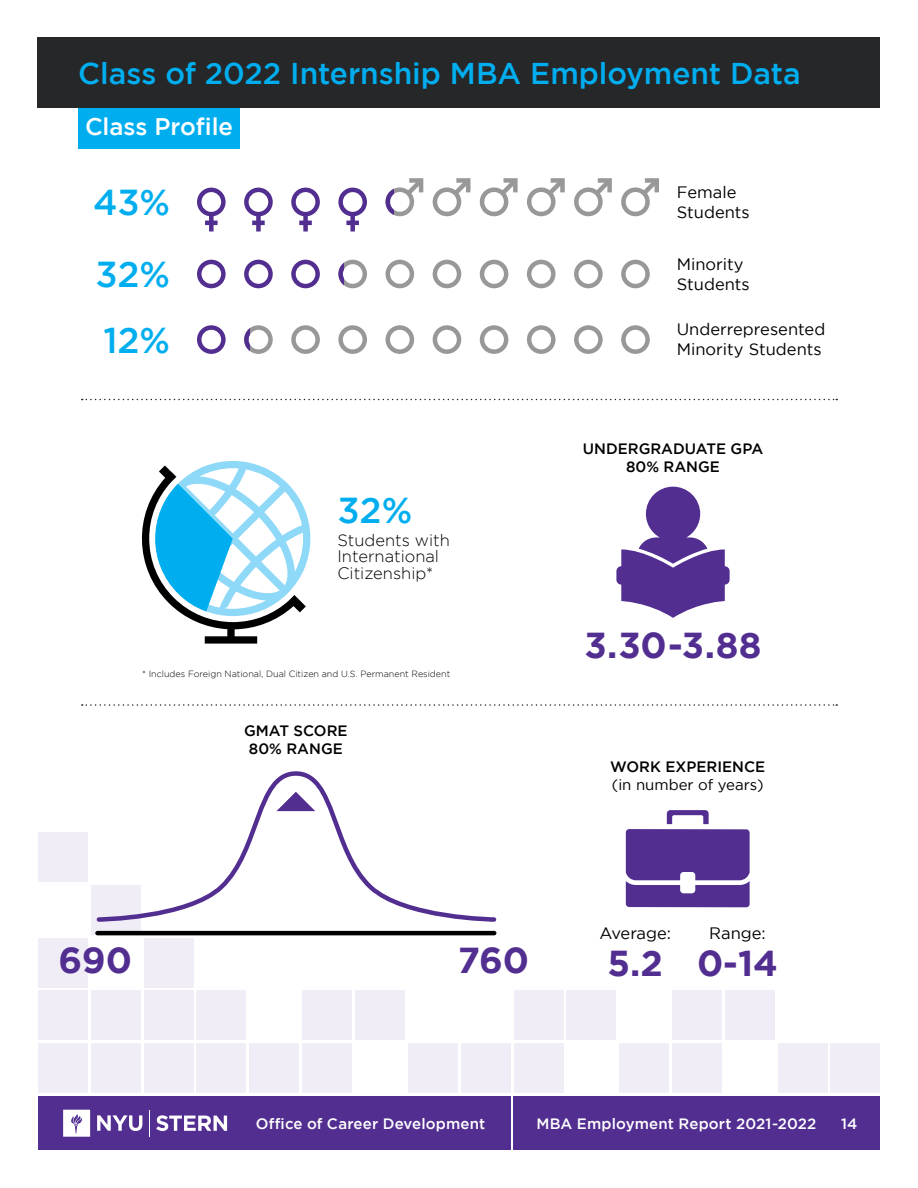
<style>
.page{position:relative;width:918px;height:1188px;background:#fff}
.page>*{position:absolute;margin:0;border:0;box-sizing:border-box;transform-origin:0 0}
.t1{font:700 36px "Gotham";letter-spacing:-.005em;color:#522e91}
.t2{font:500 36px "Gotham";letter-spacing:-.005em;color:#00aeef}
.Class_of_2018_Intern{font:500 30px "Gotham";color:#00aeef}
.Class_Profile_Intern{font:500 24px "Gotham";color:#fff}
.t3{font:16.5px/19.8px "Gotham";color:#000}
.t4{font:300 16.5px/16.5px "Gotham";color:#000}
.t5{font:500 15px "Gotham";letter-spacing:.01em;color:#fff}
.t6{font:500 15px/18px "Gotham";color:#000;text-align:center}
.t7{font:15px/18px "Gotham";color:#000}
.t8{font:300 9px "Gotham";color:#000}
.s1{font-weight:500}
</style>
<div class="page">
<div style="left:514px;top:1096px;width:366px;height:54px;background:#522e91"></div>
<div style="left:38px;top:1096px;width:473px;height:54px;background:#522e91"></div>
<svg style="left:156px;top:1115px;width:71px;height:16px"></svg>
<svg style="left:149px;top:1110px;width:1px;height:27px"></svg>
<svg style="left:97px;top:1115px;width:45px;height:16px"></svg>
<svg style="left:63px;top:1110px;width:27px;height:27px"></svg>
<div style="left:38px;top:1043px;width:50px;height:50px;background:#f0edf7"></div>
<div style="left:91px;top:1043px;width:50px;height:50px;background:#f0edf7"></div>
<div style="left:144px;top:1043px;width:50px;height:50px;background:#f0edf7"></div>
<div style="left:197px;top:1043px;width:49px;height:50px;background:#f0edf7"></div>
<div style="left:249px;top:1043px;width:50px;height:50px;background:#f0edf7"></div>
<div style="left:302px;top:1043px;width:50px;height:50px;background:#f0edf7"></div>
<div style="left:408px;top:1043px;width:50px;height:50px;background:#f0edf7"></div>
<div style="left:461px;top:1043px;width:50px;height:50px;background:#f0edf7"></div>
<div style="left:514px;top:1043px;width:49px;height:50px;background:#f0edf7"></div>
<div style="left:619px;top:1043px;width:50px;height:50px;background:#f0edf7"></div>
<div style="left:672px;top:1043px;width:50px;height:50px;background:#f0edf7"></div>
<div style="left:778px;top:1043px;width:50px;height:50px;background:#f0edf7"></div>
<div style="left:831px;top:1043px;width:49px;height:50px;background:#f0edf7"></div>
<div style="left:38px;top:991px;width:50px;height:49px;background:#f0edf7"></div>
<div style="left:91px;top:991px;width:50px;height:49px;background:#f0edf7"></div>
<div style="left:144px;top:991px;width:50px;height:49px;background:#f0edf7"></div>
<div style="left:197px;top:991px;width:49px;height:49px;background:#f0edf7"></div>
<div style="left:302px;top:991px;width:50px;height:49px;background:#f0edf7"></div>
<div style="left:355px;top:991px;width:50px;height:49px;background:#f0edf7"></div>
<div style="left:514px;top:991px;width:49px;height:49px;background:#f0edf7"></div>
<div style="left:566px;top:991px;width:50px;height:49px;background:#f0edf7"></div>
<div style="left:672px;top:991px;width:50px;height:49px;background:#f0edf7"></div>
<div style="left:725px;top:991px;width:50px;height:49px;background:#f0edf7"></div>
<div style="left:38px;top:938px;width:50px;height:50px;background:#f0edf7"></div>
<div style="left:144px;top:938px;width:50px;height:50px;background:#f0edf7"></div>
<div style="left:91px;top:885px;width:50px;height:50px;background:#f0edf7"></div>
<div style="left:38px;top:832px;width:50px;height:50px;background:#f0edf7"></div>
<div style="left:38px;top:38px;width:842px;height:70px;background:#252729"></div>
<div style="left:78px;top:108px;width:162px;height:40px;background:#00aeef"></div>
<svg style="left:82px;top:399px;width:755px;height:1px"></svg>
<svg style="left:197px;top:188px;width:29px;height:44px"></svg>
<svg style="left:244px;top:188px;width:29px;height:44px"></svg>
<svg style="left:291px;top:188px;width:29px;height:44px"></svg>
<svg style="left:338px;top:188px;width:29px;height:44px"></svg>
<svg style="left:385px;top:178px;width:38px;height:38px"></svg>
<svg style="left:432px;top:178px;width:38px;height:38px"></svg>
<svg style="left:479px;top:178px;width:39px;height:38px"></svg>
<svg style="left:527px;top:178px;width:38px;height:38px"></svg>
<svg style="left:574px;top:178px;width:38px;height:38px"></svg>
<svg style="left:621px;top:178px;width:38px;height:38px"></svg>
<svg style="left:244px;top:260px;width:29px;height:28px"></svg>
<svg style="left:291px;top:260px;width:29px;height:28px"></svg>
<svg style="left:344px;top:260px;width:23px;height:28px"></svg>
<svg style="left:338px;top:262px;width:6px;height:24px"></svg>
<svg style="left:386px;top:260px;width:28px;height:28px"></svg>
<svg style="left:433px;top:260px;width:28px;height:28px"></svg>
<svg style="left:480px;top:260px;width:28px;height:28px"></svg>
<svg style="left:527px;top:260px;width:29px;height:28px"></svg>
<svg style="left:574px;top:260px;width:29px;height:28px"></svg>
<svg style="left:621px;top:260px;width:29px;height:28px"></svg>
<svg style="left:197px;top:260px;width:29px;height:28px"></svg>
<svg style="left:197px;top:325px;width:29px;height:29px"></svg>
<svg style="left:291px;top:325px;width:29px;height:29px"></svg>
<svg style="left:338px;top:325px;width:29px;height:29px"></svg>
<svg style="left:386px;top:325px;width:28px;height:29px"></svg>
<svg style="left:433px;top:325px;width:28px;height:29px"></svg>
<svg style="left:480px;top:325px;width:28px;height:29px"></svg>
<svg style="left:527px;top:325px;width:29px;height:29px"></svg>
<svg style="left:574px;top:325px;width:29px;height:29px"></svg>
<svg style="left:621px;top:325px;width:29px;height:29px"></svg>
<svg style="left:250px;top:325px;width:23px;height:29px"></svg>
<svg style="left:244px;top:328px;width:6px;height:23px"></svg>
<svg style="left:82px;top:704px;width:755px;height:2px"></svg>
<svg style="left:96px;top:771px;width:401px;height:151px"></svg>
<svg style="left:276px;top:792px;width:39px;height:19px"></svg>
<hr style="left:97px;top:931px;width:397px;height:4px;background:#000">
<svg style="left:616px;top:487px;width:114px;height:131px"></svg>
<svg style="left:626px;top:810px;width:124px;height:97px"></svg>
<svg style="left:141px;top:461px;width:170px;height:183px"></svg>
<h1 class="Class_of_2018_Intern" style="left:78px;top:56px;width:724px">Class of 2022 Internship MBA Employment Data</h1>
<h2 class="Class_Profile_Intern" style="left:85px;top:113px;width:150px">Class Profile</h2>
<p class="t2" style="left:93px;top:182px;width:78px">43%</p>
<p class="t3" style="left:677px;top:182px;width:75px">Female<br>Students</p>
<p class="t2" style="left:96px;top:254px;width:76px">32%</p>
<p class="t3" style="left:677px;top:254px;width:75px">Minority<br>Students</p>
<p class="t2" style="left:103px;top:320px;width:68px">12%</p>
<p class="t3" style="left:677px;top:319px;width:150px">Underrepresented<br>Minority Students</p>
<p class="t2" style="left:337px;top:490px;width:76px">32%</p>
<p class="t4" style="left:337px;top:532px;width:114px">Students with<br>International<br>Citizenship*</p>
<p class="t8" style="left:142px;top:669px;width:310px">* Includes Foreign National, Dual Citizen and U.S. Permanent Resident</p>
<p class="t6" style="left:244px;top:721px;width:105px">GMAT SCORE<br>80% RANGE</p>
<p class="t1" style="left:58px;top:940px;width:75px">690</p>
<p class="t1" style="left:458px;top:940px;width:73px">760</p>
<p class="t6" style="left:583px;top:439px;width:182px">UNDERGRADUATE GPA<br>80% RANGE</p>
<p class="t1" style="left:584px;top:624px;width:179px">3.30-3.88</p>
<p class="t7" style="left:610px;top:757px;width:156px"><span class="s1">WORK EXPERIENCE </span>(in number of years)</p>
<p class="t3" style="left:599px;top:923px;width:73px">Average:</p>
<p class="t1" style="left:608px;top:942px;width:57px">5.2</p>
<p class="t3" style="left:709px;top:923px;width:58px">Range:</p>
<p class="t1" style="left:697px;top:942px;width:82px">0-14</p>
<p class="t5" style="left:256px;top:1115px;width:231px">Office of Career Development</p>
<p class="t5" style="left:536px;top:1115px;width:282px">MBA Employment Report 2021-2022</p>
<p class="t5" style="left:841px;top:1115px;width:18px">14</p>
</div>
